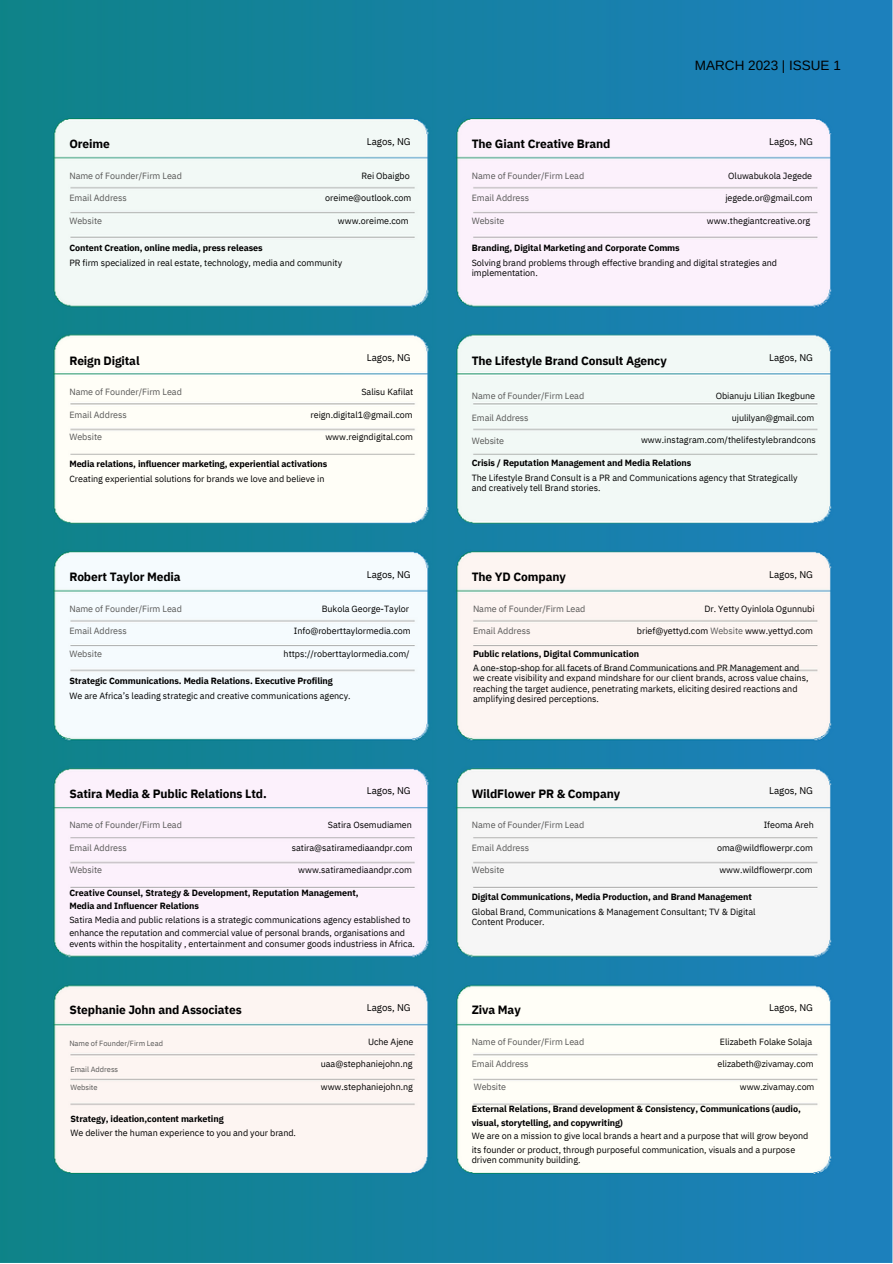
<style>
.page{position:relative;width:893px;height:1264px;background:#fff}
.page>*{position:absolute;margin:0;border:0;box-sizing:border-box;transform-origin:0 0}
.t1{font:13.5px "Arimo";color:#000}
.t2{font:700 12px "IBM Plex Sans";letter-spacing:-.01em;color:#000}
.t3{font:9.75px "IBM Plex Sans";letter-spacing:-.005em;color:#000}
.t4{font:9px "IBM Plex Sans";letter-spacing:-.005em;color:#000}
.t5{font:700 9px "IBM Plex Sans";letter-spacing:-.01em;color:#000}
.t6{font:9px "IBM Plex Sans";letter-spacing:-.005em;color:#575756}
.t7{font:7.5px "IBM Plex Sans";letter-spacing:-.005em;color:#575756}
.s1{color:#575756}
</style>
<div class="page">
<img style="left:0;top:0;width:892px;height:1262px">
<p class="t1" style="left:695px;top:57px;width:147px">MARCH 2023 | ISSUE 1</p>
<p class="t2" style="left:69px;top:136px;width:42px">Oreime</p>
<p class="t3" style="left:367px;top:135px;width:45px">Lagos, NG</p>
<p class="t2" style="left:471px;top:136px;width:140px">The Giant Creative Brand</p>
<p class="t3" style="left:769px;top:135px;width:45px">Lagos, NG</p>
<p class="t6" style="left:69px;top:170px;width:114px">Name of Founder/Firm Lead</p>
<p class="t4" style="left:361px;top:170px;width:50px">Rei Obaigbo</p>
<p class="t6" style="left:69px;top:192px;width:59px">Email Address</p>
<p class="t4" style="left:325px;top:192px;width:88px">oreime@outlook.com</p>
<p class="t6" style="left:69px;top:215px;width:34px">Website</p>
<p class="t4" style="left:338px;top:215px;width:72px">www.oreime.com</p>
<p class="t5" style="left:69px;top:242px;width:195px">Content Creation, online media, press releases</p>
<p class="t4" style="left:69px;top:256px;width:274px">PR firm specialized in real estate, technology, media and community</p>
<p class="t6" style="left:471px;top:170px;width:114px">Name of Founder/Firm Lead</p>
<p class="t4" style="left:728px;top:170px;width:85px">Oluwabukola Jegede</p>
<p class="t6" style="left:471px;top:192px;width:59px">Email Address</p>
<p class="t4" style="left:725px;top:192px;width:89px">jegede.or@gmail.com</p>
<p class="t6" style="left:471px;top:215px;width:34px">Website</p>
<p class="t4" style="left:706px;top:215px;width:105px">www.thegiantcreative.org</p>
<p class="t5" style="left:471px;top:242px;width:209px">Branding, Digital Marketing and Corporate Comms</p>
<p class="t4" style="left:471px;top:256px;width:307px">Solving brand problems through effective branding and digital strategies and</p>
<p class="t4" style="left:471px;top:266px;width:68px">implementation.</p>
<p class="t2" style="left:69px;top:352px;width:72px">Reign Digital</p>
<p class="t3" style="left:367px;top:351px;width:45px">Lagos, NG</p>
<p class="t2" style="left:471px;top:352px;width:196px">The Lifestyle Brand Consult Agency</p>
<p class="t3" style="left:769px;top:351px;width:45px">Lagos, NG</p>
<p class="t6" style="left:69px;top:386px;width:114px">Name of Founder/Firm Lead</p>
<p class="t4" style="left:361px;top:386px;width:53px">Salisu Kafilat</p>
<p class="t6" style="left:69px;top:409px;width:59px">Email Address</p>
<p class="t4" style="left:310px;top:409px;width:104px">reign.digital1@gmail.com</p>
<p class="t6" style="left:69px;top:431px;width:34px">Website</p>
<p class="t4" style="left:325px;top:431px;width:89px">www.reigndigital.com</p>
<p class="t5" style="left:69px;top:458px;width:259px">Media relations, influencer marketing, experiential activations</p>
<p class="t4" style="left:69px;top:473px;width:257px">Creating experiential solutions for brands we love and believe in</p>
<p class="t6" style="left:471px;top:389px;width:114px">Name of Founder/Firm Lead</p>
<p class="t4" style="left:715px;top:389px;width:101px">Obianuju Lilian Ikegbune</p>
<p class="t6" style="left:471px;top:412px;width:58px">Email Address</p>
<p class="t4" style="left:731px;top:412px;width:84px">ujulilyan@gmail.com</p>
<p class="t6" style="left:471px;top:434px;width:34px">Website</p>
<p class="t5" style="left:471px;top:457px;width:221px">Crisis / Reputation Management and Media Relations</p>
<p class="t4" style="left:471px;top:471px;width:327px">The Lifestyle Brand Consult is a PR and Communications agency that Strategically</p>
<p class="t4" style="left:471px;top:481px;width:130px">and creatively tell Brand stories.</p>
<p class="t4" style="left:641px;top:434px;width:176px">www.instagram.com/thelifestylebrandcons</p>
<p class="t2" style="left:69px;top:569px;width:113px">Robert Taylor Media</p>
<p class="t3" style="left:367px;top:567px;width:45px">Lagos, NG</p>
<p class="t2" style="left:471px;top:569px;width:95px">The YD Company</p>
<p class="t3" style="left:769px;top:567px;width:45px">Lagos, NG</p>
<p class="t6" style="left:69px;top:602px;width:114px">Name of Founder/Firm Lead</p>
<p class="t4" style="left:322px;top:602px;width:89px">Bukola George-Taylor</p>
<p class="t6" style="left:69px;top:625px;width:59px">Email Address</p>
<p class="t4" style="left:294px;top:625px;width:118px">Info@roberttaylormedia.com</p>
<p class="t6" style="left:69px;top:647px;width:34px">Website</p>
<p class="t4" style="left:283px;top:647px;width:128px">https://roberttaylormedia.com/</p>
<p class="t5" style="left:69px;top:674px;width:265px">Strategic Communications. Media Relations. Executive Profiling</p>
<p class="t4" style="left:69px;top:689px;width:283px">We are Africa’s leading strategic and creative communications agency.</p>
<p class="t6" style="left:473px;top:602px;width:114px">Name of Founder/Firm Lead</p>
<p class="t4" style="left:704px;top:602px;width:112px">Dr. Yetty Oyinlola Ogunnubi</p>
<p class="t6" style="left:473px;top:625px;width:59px">Email Address</p>
<p class="t4" style="left:637px;top:625px;width:178px">brief@yettyd.com <span class="s1">Website</span> www.yettyd.com</p>
<p class="t5" style="left:473px;top:647px;width:168px">Public relations, Digital Communication</p>
<p class="t4" style="left:473px;top:662px;width:328px">A one-stop-shop for all facets of Brand Communications and PR Management and</p>
<p class="t4" style="left:473px;top:672px;width:337px">we create visibility and expand mindshare for our client brands, across value chains,</p>
<p class="t4" style="left:473px;top:682px;width:326px">reaching the target audience, penetrating markets, eliciting desired reactions and</p>
<p class="t4" style="left:473px;top:692px;width:127px">amplifying desired perceptions.</p>
<p class="t2" style="left:69px;top:785px;width:199px">Satira Media &amp; Public Relations Ltd.</p>
<p class="t3" style="left:367px;top:784px;width:45px">Lagos, NG</p>
<p class="t2" style="left:471px;top:785px;width:150px">WildFlower PR &amp; Company</p>
<p class="t3" style="left:769px;top:784px;width:45px">Lagos, NG</p>
<p class="t6" style="left:69px;top:819px;width:114px">Name of Founder/Firm Lead</p>
<p class="t4" style="left:328px;top:819px;width:85px">Satira Osemudiamen</p>
<p class="t6" style="left:69px;top:841px;width:59px">Email Address</p>
<p class="t4" style="left:292px;top:841px;width:123px">satira@satiramediaandpr.com</p>
<p class="t6" style="left:69px;top:864px;width:34px">Website</p>
<p class="t4" style="left:298px;top:864px;width:115px">www.satiramediaandpr.com</p>
<p class="t5" style="left:69px;top:886px;width:291px">Creative Counsel, Strategy &amp; Development, Reputation Management,</p>
<p class="t5" style="left:69px;top:900px;width:131px">Media and Influencer Relations</p>
<p class="t4" style="left:69px;top:913px;width:342px">Satira Media and public relations is a strategic communications agency established to</p>
<p class="t4" style="left:69px;top:927px;width:337px">enhance the reputation and commercial value of personal brands, organisations and</p>
<p class="t4" style="left:69px;top:937px;width:347px">events within the hospitality , entertainment and consumer goods industriess in Africa.</p>
<p class="t6" style="left:471px;top:819px;width:114px">Name of Founder/Firm Lead</p>
<p class="t4" style="left:763px;top:819px;width:52px">Ifeoma Areh</p>
<p class="t6" style="left:471px;top:841px;width:59px">Email Address</p>
<p class="t4" style="left:717px;top:841px;width:97px">oma@wildflowerpr.com</p>
<p class="t6" style="left:471px;top:864px;width:34px">Website</p>
<p class="t4" style="left:719px;top:864px;width:95px">www.wildflowerpr.com</p>
<p class="t5" style="left:471px;top:891px;width:282px">Digital Communications, Media Production, and Brand Management</p>
<p class="t4" style="left:471px;top:905px;width:285px">Global Brand, Communications &amp; Management Consultant; TV &amp; Digital</p>
<p class="t4" style="left:471px;top:916px;width:74px">Content Producer.</p>
<p class="t2" style="left:69px;top:1001px;width:174px">Stephanie John and Associates</p>
<p class="t3" style="left:367px;top:1000px;width:45px">Lagos, NG</p>
<p class="t2" style="left:471px;top:1001px;width:50px">Ziva May</p>
<p class="t3" style="left:769px;top:1000px;width:45px">Lagos, NG</p>
<p class="t7" style="left:69px;top:1038px;width:95px">Name of Founder/Firm Lead</p>
<p class="t7" style="left:70px;top:1063px;width:49px">Email Address</p>
<p class="t7" style="left:70px;top:1081px;width:29px">Website</p>
<p class="t5" style="left:70px;top:1112px;width:155px">Strategy, ideation,content marketing</p>
<p class="t4" style="left:70px;top:1127px;width:227px">We deliver the human experience to you and your brand.</p>
<p class="t4" style="left:368px;top:1035px;width:47px">Uche Ajene</p>
<p class="t4" style="left:321px;top:1058px;width:93px">uaa@stephaniejohn.ng</p>
<p class="t4" style="left:321px;top:1080px;width:94px">www.stephaniejohn.ng</p>
<p class="t6" style="left:471px;top:1035px;width:114px">Name of Founder/Firm Lead</p>
<p class="t4" style="left:719px;top:1035px;width:94px">Elizabeth Folake Solaja</p>
<p class="t6" style="left:471px;top:1058px;width:58px">Email Address</p>
<p class="t4" style="left:717px;top:1058px;width:97px">elizabeth@zivamay.com</p>
<p class="t6" style="left:473px;top:1080px;width:34px">Website</p>
<p class="t4" style="left:739px;top:1080px;width:76px">www.zivamay.com</p>
<p class="t5" style="left:471px;top:1103px;width:330px">External Relations, Brand development &amp; Consistency, Communications (audio,</p>
<p class="t5" style="left:471px;top:1116px;width:153px">visual, storytelling, and copywriting)</p>
<p class="t4" style="left:471px;top:1130px;width:338px">We are on a mission to give local brands a heart and a purpose that will grow beyond</p>
<p class="t4" style="left:471px;top:1143px;width:325px">its founder or product, through purposeful communication, visuals and a purpose</p>
<p class="t4" style="left:471px;top:1153px;width:110px">driven community building.</p>
</div>
